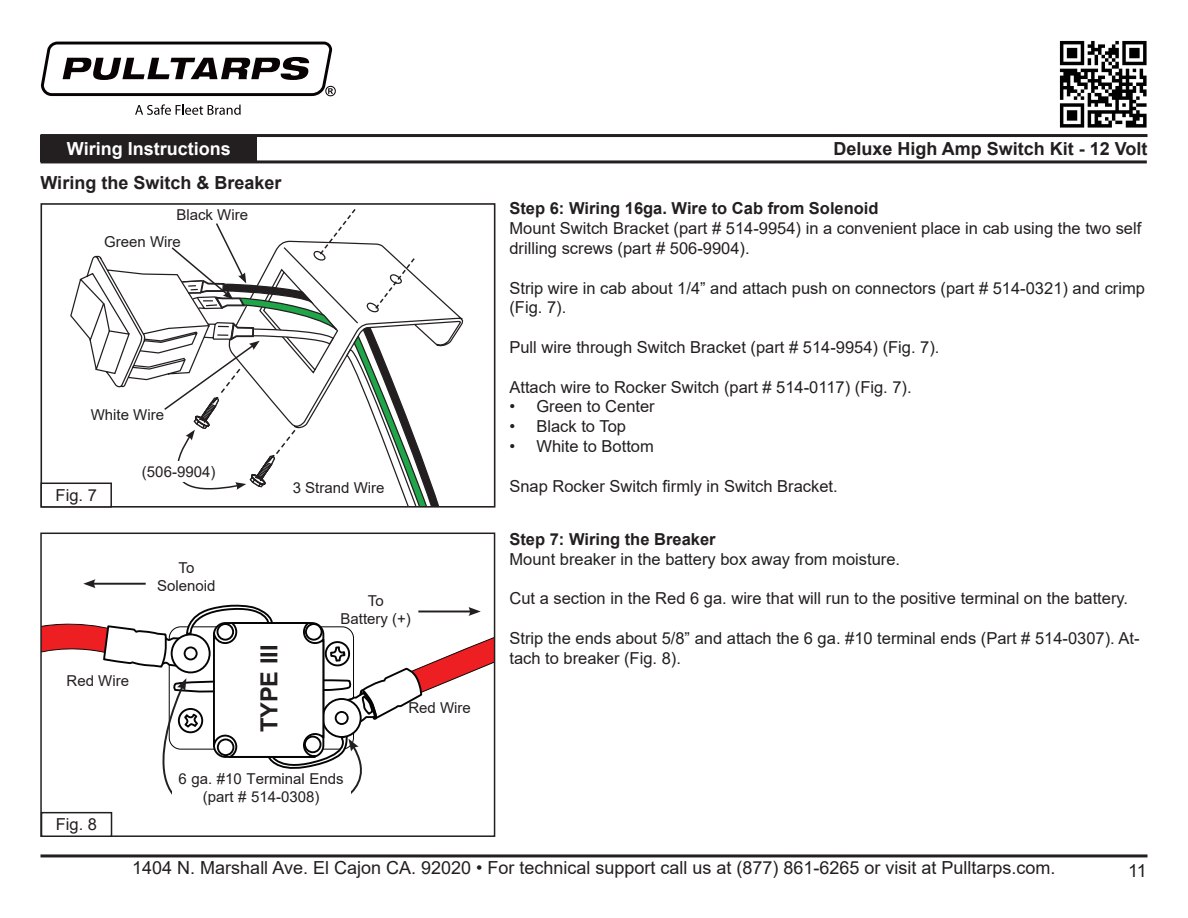
<style>
.page{position:relative;width:1188px;height:918px;background:#fff}
.page>*{position:absolute;margin:0;border:0;box-sizing:border-box;transform-origin:0 0}
.t1{font:700 23.55px "Arial";color:#231f20}
.t2{font:18px "Arial";color:#231f20}
.t3{font:700 18px "Arial";color:#231f20}
.t4{font:700 18px "Arial";color:#fff}
.t5{font:16.5px/19.8px "Arial";color:#231f20}
.t6{font:700 16.5px "Arial";color:#231f20}
.t7{font:15px "Arial";color:#231f20}
</style>
<div class="page">
<hr style="left:40px;top:134px;width:1108px;height:3px;background:#231f20">
<hr style="left:40px;top:160px;width:1107px;height:3px;background:#231f20">
<hr style="left:40px;top:854px;width:1108px;height:3px;background:#231f20">
<img style="left:1059px;top:40px;width:88px;height:88px">
<div style="left:40px;top:136px;width:217px;height:26px;background:#231f20"></div>
<svg style="left:135px;top:104px;width:106px;height:11px"></svg>
<svg style="left:41px;top:42px;width:295px;height:54px"></svg>
<svg style="left:70px;top:255px;width:394px;height:133px"></svg>
<div style="left:40px;top:203px;width:455px;height:305px;border:2px solid #231f20"></div>
<div style="left:40px;top:533px;width:455px;height:304px;border:2px solid #231f20"></div>
<svg style="left:141px;top:209px;width:315px;height:298px"></svg>
<hr style="left:92px;top:583px;width:54px;height:2px;background:#231f20">
<svg style="left:83px;top:579px;width:13px;height:9px"></svg>
<svg style="left:41px;top:600px;width:454px;height:212px"></svg>
<div style="left:40px;top:483px;width:72px;height:25px;border:2px solid #231f20"></div>
<div style="left:134px;top:462px;width:89px;height:20px;background:#fff"></div>
<div style="left:172px;top:771px;width:178px;height:51px;background:#fff"></div>
<div style="left:41px;top:812px;width:71px;height:25px;border:2px solid #231f20"></div>
<p class="t4" style="left:67px;top:136px;width:165px">Wiring Instructions</p>
<p class="t3" style="left:833px;top:136px;width:316px">Deluxe High Amp Switch Kit - 12 Volt</p>
<p class="t3" style="left:40px;top:170px;width:242px">Wiring the Switch &amp; Breaker</p>
<p class="t7" style="left:176px;top:204px;width:73px">Black Wire</p>
<p class="t7" style="left:104px;top:231px;width:78px">Green Wire</p>
<p class="t7" style="left:91px;top:405px;width:75px">White Wire</p>
<p class="t5" style="left:56px;top:485px;width:43px">Fig. 7</p>
<p class="t7" style="left:142px;top:462px;width:75px">(506-9904)</p>
<p class="t7" style="left:293px;top:478px;width:93px">3 Strand Wire</p>
<p class="t7" style="left:67px;top:670px;width:64px">Red Wire</p>
<p class="t5" style="left:56px;top:815px;width:43px">Fig. 8</p>
<p class="t7" style="left:179px;top:557px;width:17px">To</p>
<p class="t7" style="left:157px;top:575px;width:60px">Solenoid</p>
<p class="t1" style="left:253px;top:732px;width:89px;rotate:-90deg">TYPE III</p>
<p class="t7" style="left:368px;top:590px;width:17px">To</p>
<p class="t7" style="left:341px;top:608px;width:72px">Battery (+)</p>
<p class="t7" style="left:408px;top:697px;width:64px">Red Wire</p>
<p class="t7" style="left:179px;top:768px;width:167px">6 ga. #10 Terminal Ends</p>
<p class="t7" style="left:203px;top:786px;width:118px">(part # 514-0308)</p>
<p class="t6" style="left:509px;top:197px;width:371px">Step 6: Wiring 16ga. Wire to Cab from Solenoid</p>
<p class="t5" style="left:509px;top:218px;width:633px">Mount Switch Bracket (part # 514-9954) in a convenient place in cab using the two self drilling screws (part # 506-9904).</p>
<p class="t5" style="left:509px;top:278px;width:637px">Strip wire in cab about 1/4” and attach push on connectors (part # 514-0321) and crimp (Fig. 7).</p>
<p class="t5" style="left:509px;top:337px;width:432px">Pull wire through Switch Bracket (part # 514-9954) (Fig. 7).</p>
<p class="t5" style="left:509px;top:377px;width:404px">Attach wire to Rocker Switch (part # 514-0117) (Fig. 7).</p>
<p class="t5" style="left:509px;top:397px;width:147px">• Green to Center</p>
<p class="t5" style="left:509px;top:416px;width:118px">• Black to Top</p>
<p class="t5" style="left:509px;top:436px;width:146px">• White to Bottom</p>
<p class="t5" style="left:509px;top:476px;width:330px">Snap Rocker Switch firmly in Switch Bracket.</p>
<p class="t6" style="left:509px;top:527px;width:208px">Step 7: Wiring the Breaker</p>
<p class="t5" style="left:509px;top:549px;width:392px">Mount breaker in the battery box away from moisture.</p>
<p class="t5" style="left:509px;top:588px;width:620px">Cut a section in the Red 6 ga. wire that will run to the positive terminal on the battery.</p>
<p class="t5" style="left:509px;top:628px;width:632px">Strip the ends about 5/8” and attach the 6 ga. #10 terminal ends (Part # 514-0307). At&shy;tach to breaker (Fig. 8).</p>
<p class="t2" style="left:132px;top:855px;width:925px">1404 N. Marshall Ave. El Cajon CA. 92020 • For technical support call us at (877) 861-6265 or visit at Pulltarps.com.</p>
<p class="t2" style="left:1128px;top:859px;width:20px">11</p>
</div>
